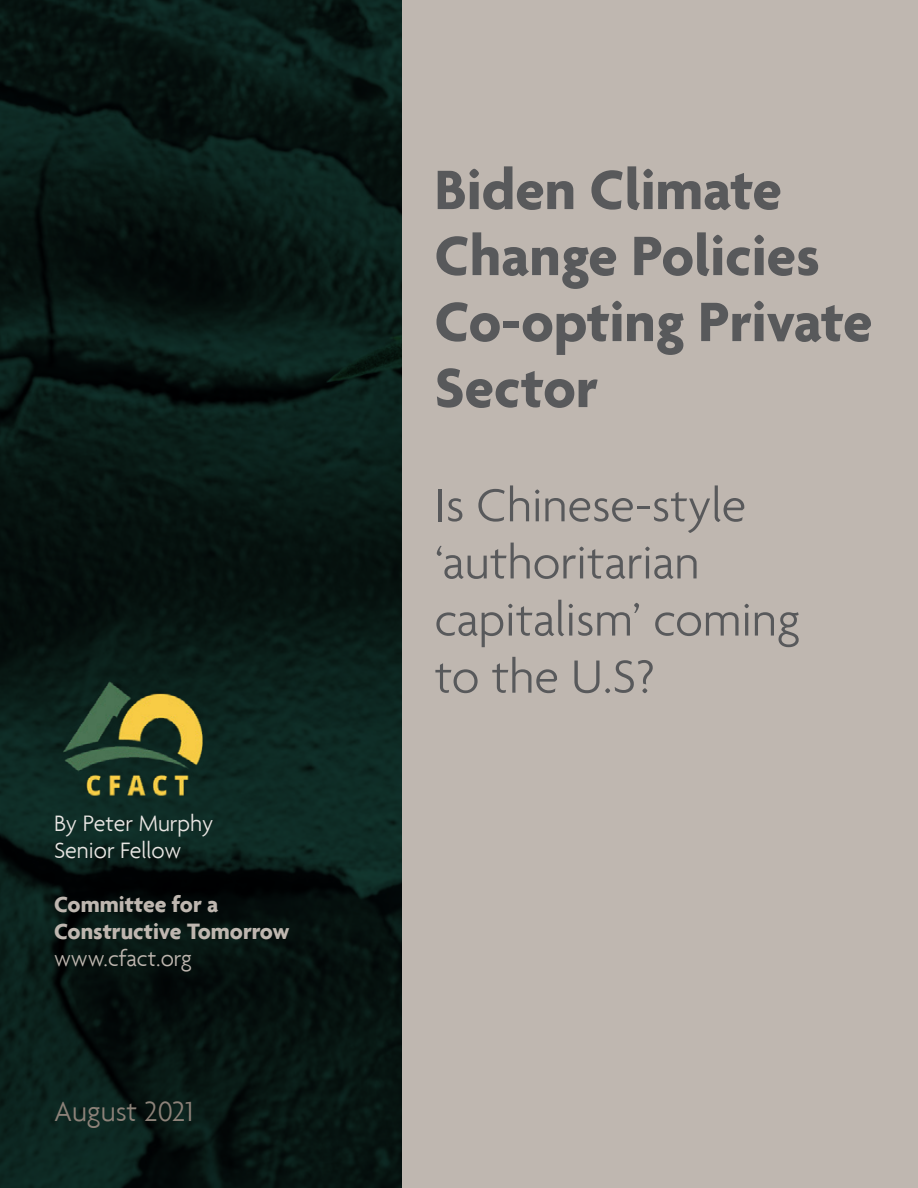
<style>
.page{position:relative;width:918px;height:1188px;background:#fff}
.page>*{position:absolute;margin:0;border:0;box-sizing:border-box;transform-origin:0 0}
.t1{font:700 60px/66px "Agenda";color:#58595b}
.t2{font:300 50.4px/57.2px "Agenda";color:#58595b}
.t3{font:300 30px "Agenda";color:#8d8279}
.t4{font:700 24px/27px "Agenda";color:#bfb7b0}
.t5{font:300 24px/27px "Agenda";color:#e8e5e2}
.t6{font:300 24px "Agenda";color:#bfb7b0}
</style>
<div class="page">
<svg style="left:0;top:0;width:403px;height:1188px;background:#091916"></svg>
<div style="left:403px;top:0;width:515px;height:1188px;background:#bfb7b0"></div>
<img style="left:54px;top:672px;width:174px;height:132px">
<p class="t5" style="left:54px;top:810px;width:161px">By Peter Murphy<br>Senior Fellow</p>
<p class="t4" style="left:54px;top:891px;width:237px">Committee for a<br>Constructive Tomorrow</p>
<p class="t6" style="left:54px;top:945px;width:139px">www.cfact.org</p>
<p class="t3" style="left:54px;top:1094px;width:141px">August 2021</p>
<p class="t1" style="left:435px;top:155px;width:439px">Biden Climate<br>Change Policies<br>Co-opting Private<br>Sector</p>
<p class="t2" style="left:435px;top:476px;width:367px">Is Chinese-style ‘authoritarian capitalism’ coming to the U.S?</p>
</div>
